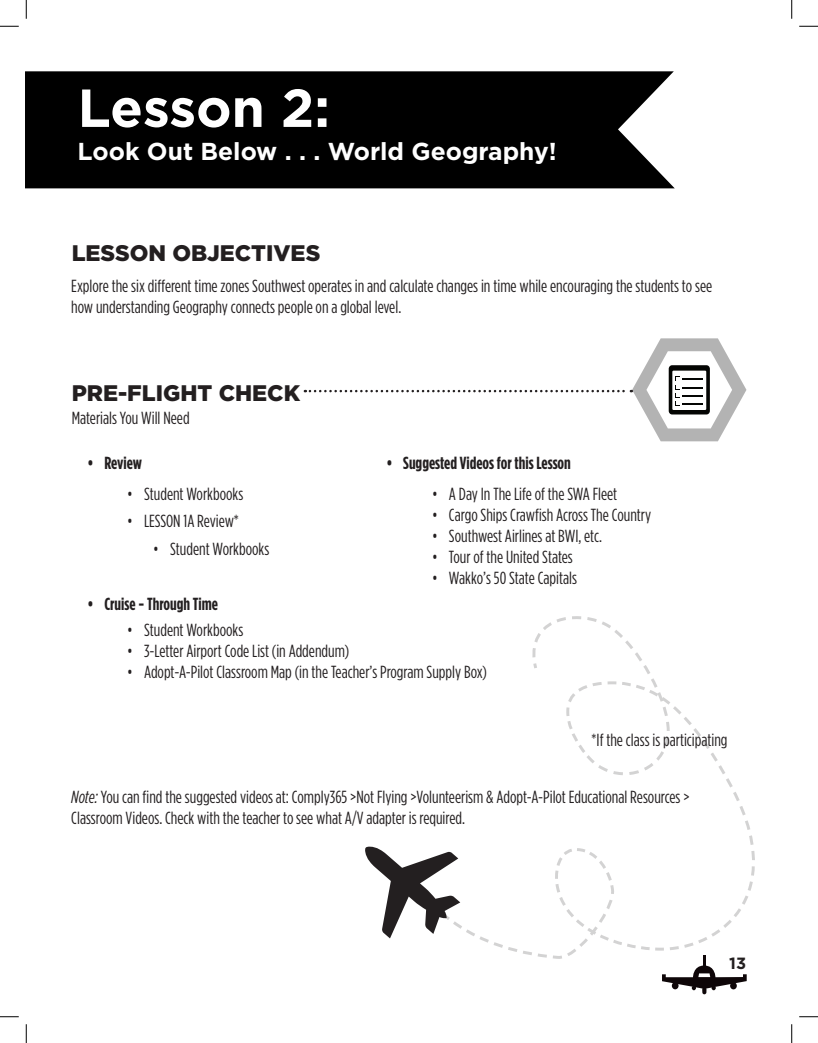
<style>
.page{position:relative;width:818px;height:1043px;background:#fff}
.page>*{position:absolute;margin:0;border:0;box-sizing:border-box;transform-origin:0 0}
.t1{font:700 53.38px "Gotham";color:#fff}
.t2{font:700 24.5px "Gotham";color:#fff}
.t3{font:900 22.5px "Gotham";color:#231f20}
.t4{font:17.5px/21px "Gotham Condensed";color:#231f20}
.t5{font:700 17.5px "Gotham Condensed";color:#231f20}
.t6{font:700 16.25px "Gotham";color:#231f20}
.s1{font-style:italic}
</style>
<div class="page">
<svg style="left:365px;top:616px;width:390px;height:378px"></svg>
<div style="left:25px;top:71px;width:649px;height:117px;background:#000"></div>
<svg style="left:305px;top:338px;width:441px;height:103px"></svg>
<svg style="left:0;top:25px;width:19px;height:2px"></svg>
<svg style="left:799px;top:25px;width:19px;height:2px"></svg>
<svg style="left:0;top:1016px;width:19px;height:1px"></svg>
<svg style="left:799px;top:1016px;width:19px;height:1px"></svg>
<svg style="left:25px;top:0;width:2px;height:19px"></svg>
<svg style="left:25px;top:1024px;width:2px;height:18px"></svg>
<svg style="left:791px;top:0;width:1px;height:19px"></svg>
<svg style="left:791px;top:1024px;width:1px;height:18px"></svg>
<p class="t1" style="left:78px;top:73px;width:254px">Lesson 2:</p>
<p class="t2" style="left:78px;top:135px;width:480px">Look Out Below . . . World Geography!</p>
<p class="t3" style="left:72px;top:238px;width:250px">LESSON OBJECTIVES</p>
<p class="t4" style="left:71px;top:275px;width:642px">Explore the six different time zones Southwest operates in and calculate changes in time while encouraging the students to see how understanding Geography connects people on a global level.</p>
<p class="t3" style="left:72px;top:378px;width:230px">PRE-FLIGHT CHECK</p>
<p class="t4" style="left:72px;top:407px;width:119px">Materials You Will Need</p>
<p class="t5" style="left:87px;top:452px;width:56px">• Review</p>
<p class="t4" style="left:127px;top:483px;width:118px">• Student Workbooks</p>
<p class="t4" style="left:127px;top:510px;width:113px">• LESSON 1A Review*</p>
<p class="t4" style="left:153px;top:538px;width:118px">• Student Workbooks</p>
<p class="t5" style="left:87px;top:594px;width:132px">• Cruise - Through Time</p>
<p class="t5" style="left:386px;top:452px;width:186px">• Suggested Videos for this Lesson</p>
<p class="t4" style="left:432px;top:483px;width:187px">• A Day In The Life of the SWA Fleet</p>
<p class="t4" style="left:432px;top:504px;width:220px">• Cargo Ships Crawfish Across The Country</p>
<p class="t4" style="left:432px;top:525px;width:171px">• Southwest Airlines at BWI, etc.</p>
<p class="t4" style="left:432px;top:546px;width:142px">• Tour of the United States</p>
<p class="t4" style="left:432px;top:567px;width:146px">• Wakko’s 50 State Capitals</p>
<p class="t4" style="left:127px;top:619px;width:118px">• Student Workbooks</p>
<p class="t4" style="left:127px;top:640px;width:224px">• 3-Letter Airport Code List (in Addendum)</p>
<p class="t4" style="left:127px;top:661px;width:361px">• Adopt-A-Pilot Classroom Map (in the Teacher’s Program Supply Box)</p>
<p class="t4" style="left:591px;top:729px;width:137px">*If the class is participating</p>
<p class="t4" style="left:71px;top:786px;width:619px"><span class="s1">Note:</span> You can find the suggested videos at: Comply365 &gt;Not Flying &gt;Volunteerism &amp; Adopt-A-Pilot Educational Resources &gt;<br>Classroom Videos. Check with the teacher to see what A/V adapter is required.</p>
<p class="t6" style="left:729px;top:952px;width:18px">13</p>
</div>
